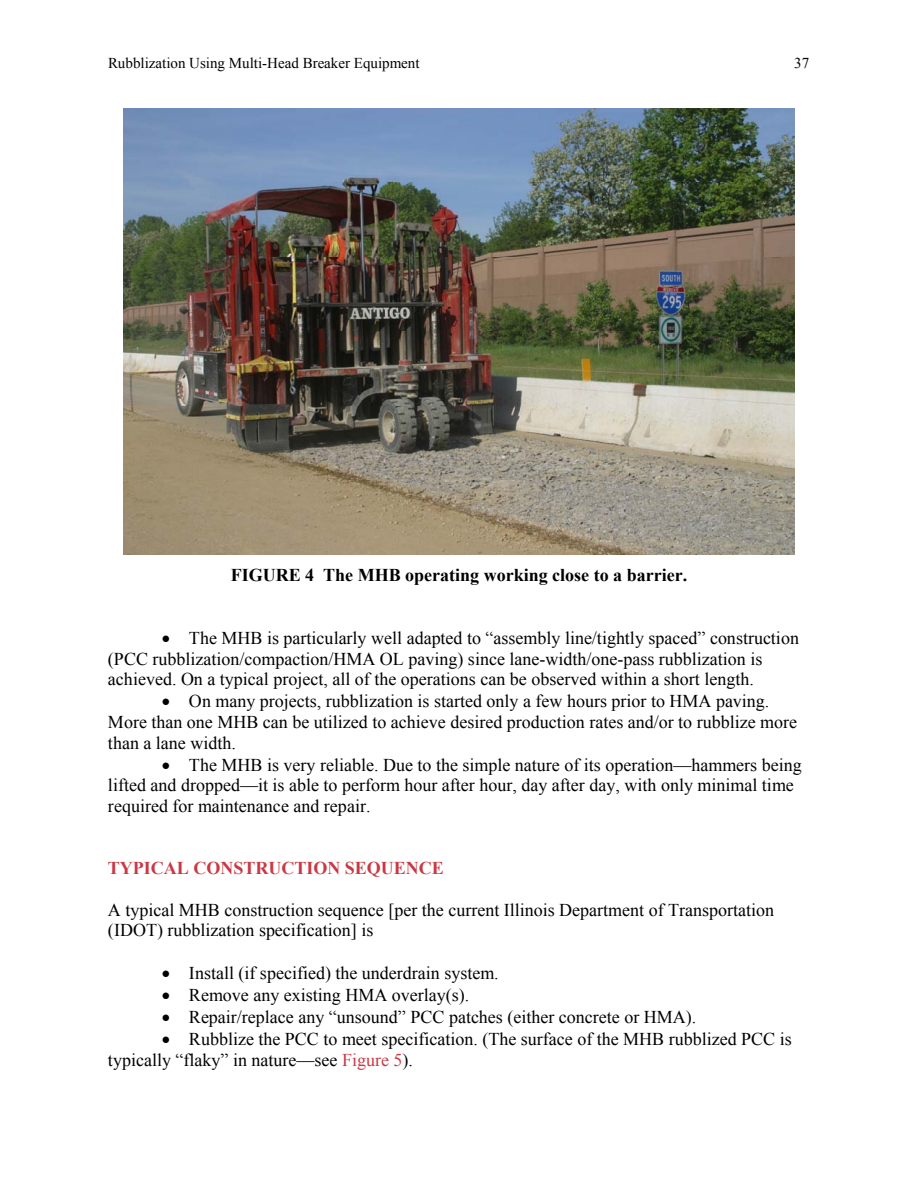
<style>
.page{position:relative;width:918px;height:1188px;background:#fff}
.page>*{position:absolute;margin:0;border:0;box-sizing:border-box;transform-origin:0 0}
.t1{font:18px/20.7px "Times New Roman";color:#000}
.t2{font:700 18px "Times New Roman";color:#000}
.t3{font:700 18px "Times New Roman";color:#ca3844}
.t4{font:15px "Times New Roman";color:#000}
.s1{color:#ca3844}
</style>
<div class="page">
<img style="left:124px;top:108px;width:670px;height:447px">
<p class="t4" style="left:108px;top:54px;width:313px">Rubblization Using Multi-Head Breaker Equipment</p>
<p class="t4" style="left:794px;top:54px;width:17px">37</p>
<p class="t2" style="left:231px;top:565px;width:458px">FIGURE 4 The MHB operating working close to a barrier.</p>
<p class="t1" style="left:108px;top:628px;width:693px;text-indent:54px">• The MHB is particularly well adapted to “assembly line/tightly spaced” construction (PCC rubblization/compaction/HMA OL paving) since lane-width/one-pass rubblization is achieved. On a typical project, all of the operations can be observed within a short length.</p>
<p class="t1" style="left:108px;top:691px;width:691px;text-indent:54px">• On many projects, rubblization is started only a few hours prior to HMA paving.<br>More than one MHB can be utilized to achieve desired production rates and/or to rubblize more than a lane width.</p>
<p class="t1" style="left:108px;top:754px;width:695px;text-indent:54px">• The MHB is very reliable. Due to the simple nature of its operation—hammers being lifted and dropped—it is able to perform hour after hour, day after day, with only minimal time required for maintenance and repair.</p>
<p class="t3" style="left:108px;top:858px;width:337px">TYPICAL CONSTRUCTION SEQUENCE</p>
<p class="t1" style="left:108px;top:899px;width:668px">A typical MHB construction sequence [per the current Illinois Department of Transportation (IDOT) rubblization specification] is</p>
<p class="t1" style="left:162px;top:963px;width:338px">• Install (if specified) the underdrain system.</p>
<p class="t1" style="left:162px;top:985px;width:309px">• Remove any existing HMA overlay(s).</p>
<p class="t1" style="left:162px;top:1007px;width:536px">• Repair/replace any “unsound” PCC patches (either concrete or HMA).</p>
<p class="t1" style="left:108px;top:1029px;width:685px;text-indent:54px">• Rubblize the PCC to meet specification. (The surface of the MHB rubblized PCC is typically “flaky” in nature—see <span class="s1">Figure 5</span>).</p>
</div>
